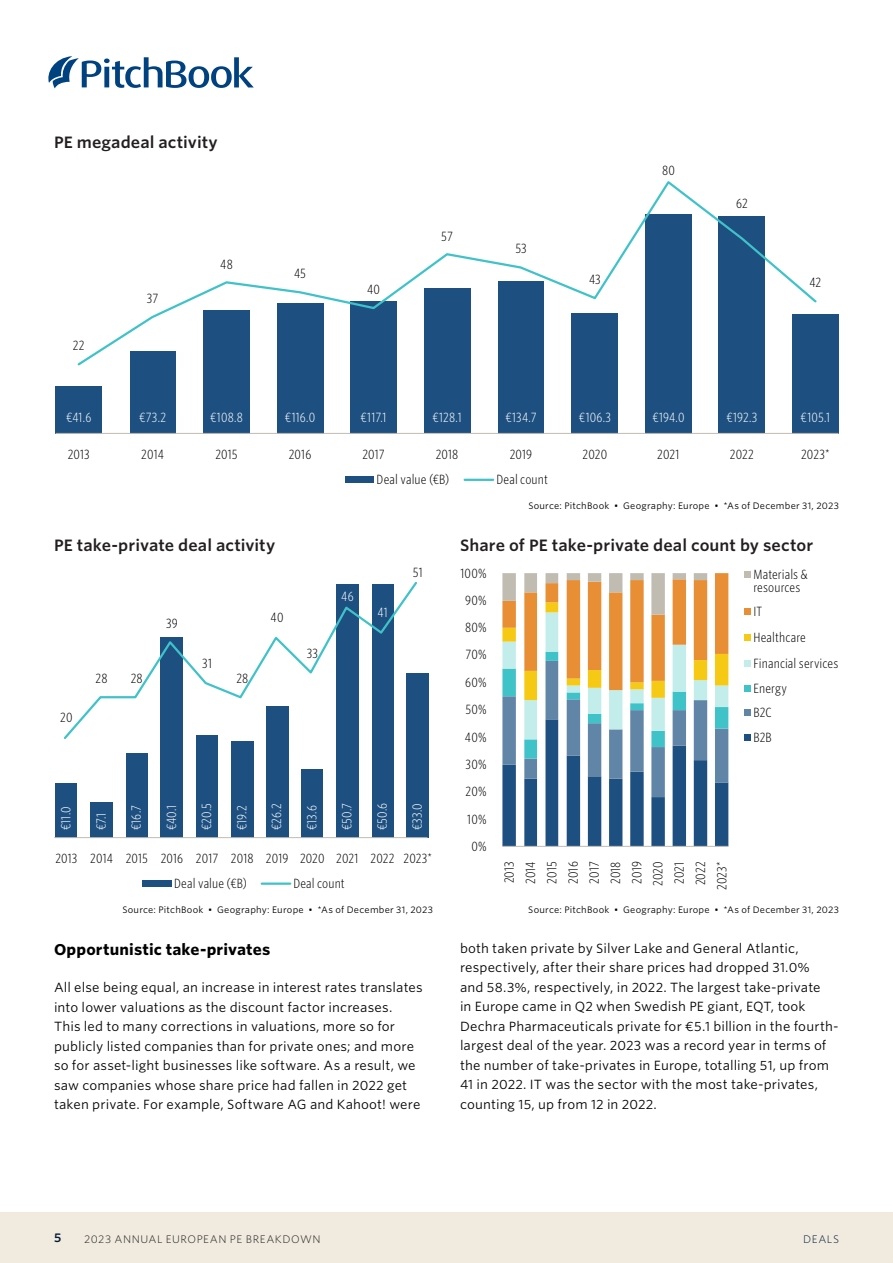
<style>
.page{position:relative;width:893px;height:1263px;background:#fff}
.page>*{position:absolute;margin:0;border:0;box-sizing:border-box;transform-origin:0 0}
.t1{font:600 15.75px "Whitney S Sm";letter-spacing:.005em;color:#231f20}
.t2{font:700 15px "Whitney S Sm";letter-spacing:.01em;color:#000}
.t3{font:12.75px/19.5px "Whitney S Sm";letter-spacing:.01em;color:#000}
.t4{font:300 12.75px/21.3px "Whitney Cond S Sm";letter-spacing:.005em;color:#000}
.t5{font:300 12.75px "Whitney Cond S Sm";letter-spacing:.005em;color:#fff}
.t6{font:600 12px "Whitney S Sm";color:#051c38}
.t7{font:300 10.5px "Whitney S Sm";letter-spacing:.045em;color:#231f20}
.t8{font:300 10.5px "Whitney S Sm";letter-spacing:.06em;color:#051c38}
.t9{font:9px "Whitney S Sm";letter-spacing:.025em;color:#000}
</style>
<div class="page">
<div style="left:0;top:1212px;width:893px;height:51px;background:#f0ebde"></div>
<svg style="left:48px;top:56px;width:206px;height:32px"></svg>
<div style="left:792px;top:314px;width:46px;height:119px;background:#1d5080"></div>
<div style="left:719px;top:217px;width:46px;height:216px;background:#1d5080"></div>
<div style="left:645px;top:214px;width:46px;height:219px;background:#1d5080"></div>
<div style="left:572px;top:313px;width:46px;height:120px;background:#1d5080"></div>
<div style="left:498px;top:281px;width:46px;height:152px;background:#1d5080"></div>
<div style="left:424px;top:289px;width:46px;height:144px;background:#1d5080"></div>
<div style="left:350px;top:301px;width:47px;height:132px;background:#1d5080"></div>
<div style="left:277px;top:303px;width:46px;height:130px;background:#1d5080"></div>
<div style="left:203px;top:310px;width:47px;height:123px;background:#1d5080"></div>
<div style="left:130px;top:351px;width:45px;height:82px;background:#1d5080"></div>
<div style="left:56px;top:386px;width:46px;height:47px;background:#1d5080"></div>
<hr style="left:56px;top:433px;width:782px;height:1px;background:#c0bcb2">
<svg style="left:77px;top:181px;width:740px;height:186px"></svg>
<div style="left:345px;top:476px;width:29px;height:7px;background:#1d5080"></div>
<hr style="left:465px;top:479px;width:28px;height:2px;background:#40c2c9">
<div style="left:407px;top:673px;width:22px;height:165px;background:#1d5080"></div>
<div style="left:372px;top:584px;width:21px;height:254px;background:#1d5080"></div>
<div style="left:336px;top:584px;width:23px;height:254px;background:#1d5080"></div>
<div style="left:301px;top:769px;width:22px;height:69px;background:#1d5080"></div>
<div style="left:266px;top:706px;width:22px;height:132px;background:#1d5080"></div>
<div style="left:231px;top:741px;width:22px;height:97px;background:#1d5080"></div>
<div style="left:196px;top:735px;width:22px;height:103px;background:#1d5080"></div>
<div style="left:161px;top:637px;width:22px;height:201px;background:#1d5080"></div>
<div style="left:126px;top:753px;width:22px;height:85px;background:#1d5080"></div>
<div style="left:90px;top:802px;width:23px;height:36px;background:#1d5080"></div>
<div style="left:56px;top:783px;width:21px;height:55px;background:#1d5080"></div>
<hr style="left:54px;top:837px;width:373px;height:1px;background:#c0bcb2">
<svg style="left:64px;top:582px;width:353px;height:159px"></svg>
<div style="left:142px;top:881px;width:29px;height:6px;background:#1d5080"></div>
<hr style="left:262px;top:882px;width:28px;height:3px;background:#40c2c9">
<svg style="left:502px;top:573px;width:226px;height:273px"></svg>
<hr style="left:502px;top:846px;width:226px;height:1px;background:#c0bcb2">
<div style="left:744px;top:572px;width:7px;height:6px;background:#c0bcb2"></div>
<div style="left:744px;top:608px;width:7px;height:6px;background:#e88f36"></div>
<div style="left:744px;top:634px;width:7px;height:7px;background:#f5c914"></div>
<div style="left:744px;top:660px;width:7px;height:7px;background:#c3edeb"></div>
<div style="left:744px;top:686px;width:7px;height:6px;background:#40c2c9"></div>
<div style="left:744px;top:710px;width:7px;height:6px;background:#6185a6"></div>
<div style="left:744px;top:734px;width:7px;height:7px;background:#1d5080"></div>
<p class="t1" style="left:54px;top:131px;width:165px">PE megadeal activity</p>
<p class="t4" style="left:73px;top:334px;width:13px">22</p>
<p class="t4" style="left:147px;top:287px;width:13px">37</p>
<p class="t4" style="left:220px;top:253px;width:14px">48</p>
<p class="t4" style="left:294px;top:262px;width:13px">45</p>
<p class="t4" style="left:367px;top:278px;width:14px">40</p>
<p class="t4" style="left:441px;top:225px;width:13px">57</p>
<p class="t4" style="left:515px;top:237px;width:13px">53</p>
<p class="t4" style="left:589px;top:269px;width:13px">43</p>
<p class="t4" style="left:662px;top:159px;width:14px">80</p>
<p class="t4" style="left:736px;top:193px;width:13px">62</p>
<p class="t4" style="left:809px;top:271px;width:13px">42</p>
<p class="t5" style="left:66px;top:409px;width:27px">€41.6</p>
<p class="t5" style="left:139px;top:409px;width:29px">€73.2</p>
<p class="t5" style="left:210px;top:409px;width:34px">€108.8</p>
<p class="t5" style="left:285px;top:409px;width:32px">€116.0</p>
<p class="t5" style="left:360px;top:409px;width:28px">€117.1</p>
<p class="t5" style="left:432px;top:409px;width:31px">€128.1</p>
<p class="t5" style="left:505px;top:409px;width:33px">€134.7</p>
<p class="t5" style="left:579px;top:409px;width:34px">€106.3</p>
<p class="t5" style="left:652px;top:409px;width:34px">€194.0</p>
<p class="t5" style="left:726px;top:409px;width:32px">€192.3</p>
<p class="t5" style="left:801px;top:409px;width:31px">€105.1</p>
<p class="t4" style="left:68px;top:443px;width:23px">2013</p>
<p class="t4" style="left:141px;top:443px;width:24px">2014</p>
<p class="t4" style="left:215px;top:443px;width:24px">2015</p>
<p class="t4" style="left:289px;top:443px;width:24px">2016</p>
<p class="t4" style="left:362px;top:443px;width:24px">2017</p>
<p class="t4" style="left:436px;top:443px;width:24px">2018</p>
<p class="t4" style="left:510px;top:443px;width:24px">2019</p>
<p class="t4" style="left:583px;top:443px;width:26px">2020</p>
<p class="t4" style="left:657px;top:443px;width:24px">2021</p>
<p class="t4" style="left:730px;top:443px;width:26px">2022</p>
<p class="t4" style="left:801px;top:443px;width:30px">2023*</p>
<p class="t4" style="left:377px;top:468px;width:74px">Deal value (€B)</p>
<p class="t4" style="left:496px;top:468px;width:53px">Deal count</p>
<p class="t9" style="left:528px;top:499px;width:312px">Source: PitchBook • Geography: Europe • *As of December 31, 2023</p>
<p class="t1" style="left:54px;top:535px;width:223px">PE take-private deal activity</p>
<p class="t1" style="left:460px;top:535px;width:355px">Share of PE take-private deal count by sector</p>
<p class="t4" style="left:60px;top:707px;width:14px">20</p>
<p class="t4" style="left:96px;top:667px;width:13px">28</p>
<p class="t4" style="left:131px;top:667px;width:13px">28</p>
<p class="t4" style="left:166px;top:612px;width:13px">39</p>
<p class="t4" style="left:202px;top:652px;width:11px">31</p>
<p class="t4" style="left:236px;top:667px;width:13px">28</p>
<p class="t4" style="left:271px;top:607px;width:14px">40</p>
<p class="t4" style="left:307px;top:642px;width:13px">33</p>
<p class="t5" style="left:341px;top:588px;width:14px">46</p>
<p class="t5" style="left:377px;top:604px;width:12px">41</p>
<p class="t4" style="left:413px;top:562px;width:12px">51</p>
<p class="t5" style="left:58px;top:830px;width:26px;rotate:-90deg">€11.0</p>
<p class="t5" style="left:93px;top:830px;width:19px;rotate:-90deg">€7.1</p>
<p class="t5" style="left:128px;top:830px;width:27px;rotate:-90deg">€16.7</p>
<p class="t5" style="left:163px;top:830px;width:27px;rotate:-90deg">€40.1</p>
<p class="t5" style="left:198px;top:830px;width:29px;rotate:-90deg">€20.5</p>
<p class="t5" style="left:234px;top:830px;width:26px;rotate:-90deg">€19.2</p>
<p class="t5" style="left:268px;top:830px;width:29px;rotate:-90deg">€26.2</p>
<p class="t5" style="left:304px;top:830px;width:27px;rotate:-90deg">€13.6</p>
<p class="t5" style="left:339px;top:830px;width:29px;rotate:-90deg">€50.7</p>
<p class="t5" style="left:374px;top:830px;width:29px;rotate:-90deg">€50.6</p>
<p class="t5" style="left:409px;top:830px;width:29px;rotate:-90deg">€33.0</p>
<p class="t4" style="left:174px;top:846px;width:259px;line-height:24.6px;text-indent:-119px">2013 2014 2015 2016 2017 2018 2019 2020 2021 2022 2023*<br>Deal value (€B)</p>
<p class="t4" style="left:293px;top:872px;width:53px">Deal count</p>
<p class="t4" style="left:460px;top:562px;width:28px">100%</p>
<p class="t4" style="left:465px;top:589px;width:23px">90%</p>
<p class="t4" style="left:465px;top:617px;width:23px">80%</p>
<p class="t4" style="left:466px;top:644px;width:22px">70%</p>
<p class="t4" style="left:465px;top:671px;width:23px">60%</p>
<p class="t4" style="left:465px;top:698px;width:23px">50%</p>
<p class="t4" style="left:465px;top:726px;width:23px">40%</p>
<p class="t4" style="left:466px;top:754px;width:22px">30%</p>
<p class="t4" style="left:465px;top:781px;width:23px">20%</p>
<p class="t4" style="left:467px;top:808px;width:21px">10%</p>
<p class="t4" style="left:471px;top:835px;width:17px">0%</p>
<p class="t4" style="left:498px;top:890px;width:30px;text-align:center;rotate:-90deg">2013<br>2014<br>2015<br>2016<br>2017<br>2018<br>2019<br>2020<br>2021<br>2022<br>2023*</p>
<p class="t4" style="left:753px;top:567px;width:56px;line-height:12.8px">Materials &amp; resources</p>
<p class="t4" style="left:753px;top:597px;width:86px;line-height:26.2px">IT<br>Healthcare<br>Financial services</p>
<p class="t4" style="left:753px;top:676px;width:35px;line-height:24.3px">Energy<br>B2C<br>B2B</p>
<p class="t9" style="left:122px;top:903px;width:312px">Source: PitchBook • Geography: Europe • *As of December 31, 2023</p>
<p class="t9" style="left:528px;top:903px;width:312px">Source: PitchBook • Geography: Europe • *As of December 31, 2023</p>
<p class="t2" style="left:54px;top:939px;width:218px">Opportunistic take-privates</p>
<p class="t3" style="left:54px;top:977px;width:370px">All else being equal, an increase in interest rates translates into lower valuations as the discount factor increases.<br>This led to many corrections in valuations, more so for publicly listed companies than for private ones; and more so for asset-light businesses like software. As a result, we saw companies whose share price had fallen in 2022 get taken private. For example, Software AG and Kahoot! were</p>
<p class="t3" style="left:460px;top:938px;width:380px">both taken private by Silver Lake and General Atlantic, respectively, after their share prices had dropped 31.0%<br>and 58.3%, respectively, in 2022. The largest take-private<br>in Europe came in Q2 when Swedish PE giant, EQT, took Dechra Pharmaceuticals private for €5.1 billion in the fourth&shy;largest deal of the year. 2023 was a record year in terms of the number of take-privates in Europe, totalling 51, up from 41 in 2022. IT was the sector with the most take-privates, counting 15, up from 12 in 2022.</p>
<p class="t6" style="left:54px;top:1229px;width:9px">5</p>
<p class="t7" style="left:84px;top:1231px;width:238px">2023 ANNUAL EUROPEAN PE BREAKDOWN</p>
<p class="t8" style="left:803px;top:1231px;width:37px">DEALS</p>
</div>
